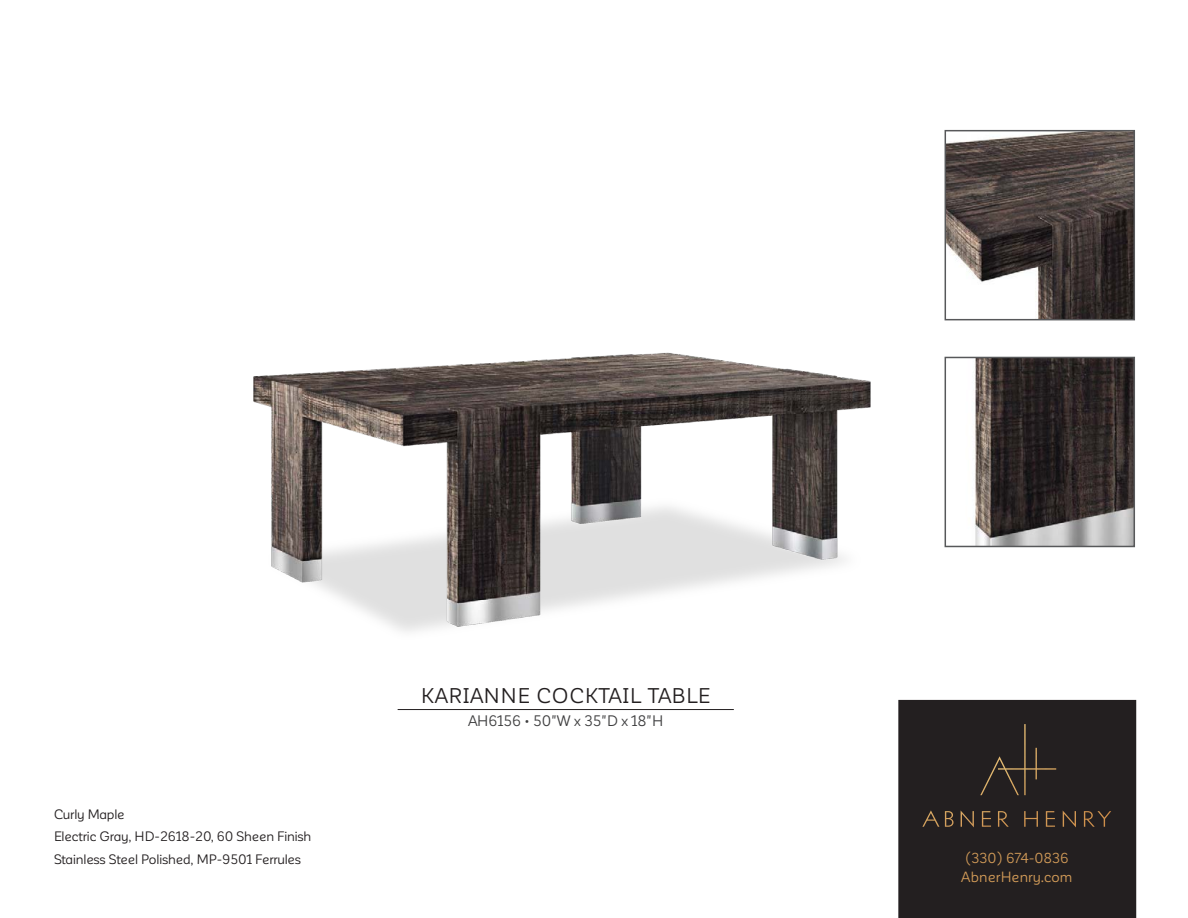
<style>
.page{position:relative;width:1188px;height:918px;background:#fff}
.page>*{position:absolute;margin:0;border:0;box-sizing:border-box;transform-origin:0 0}
.Tear_Sheet_Product_N{font:21px "Corporative Sans Alt";letter-spacing:.045em;color:#231f20}
.Main_Product_Specs{font:15px "Corporative Sans Alt";letter-spacing:-.01em;color:#3e3e3f}
.t1{font:14.55px "Corporative Sans Alt";letter-spacing:.01em;color:#d29b58}
.t2{font:14.25px "Corporative Sans Alt";letter-spacing:-.01em;color:#d29b58}
.Tear_Sheet_Specs{font:13.5px "Corporative Sans Alt";letter-spacing:-.01em;color:#231f20}
</style>
<div class="page">
<div style="left:898px;top:700px;width:238px;height:218px;background:#231f20"></div>
<img style="left:922px;top:724px;width:189px;height:103px">
<img style="left:253px;top:352px;width:618px;height:280px">
<img style="left:975px;top:360px;width:157px;height:184px">
<div style="left:945px;top:357px;width:190px;height:190px;border:2px solid #57585a"></div>
<img style="left:948px;top:133px;width:184px;height:184px">
<div style="left:945px;top:130px;width:190px;height:190px;border:2px solid #57585a"></div>
<hr style="left:398px;top:709px;width:336px;height:1px;background:#231f20">
<p class="Tear_Sheet_Specs" style="left:54px;top:807px;width:72px">Curly Maple</p>
<p class="Tear_Sheet_Specs" style="left:54px;top:829px;width:259px">Electric Gray, HD-2618-20, 60 Sheen Finish</p>
<p class="Tear_Sheet_Specs" style="left:54px;top:852px;width:249px">Stainless Steel Polished, MP-9501 Ferrules</p>
<p class="Tear_Sheet_Product_N" style="left:421px;top:685px;width:291px">KARIANNE COCKTAIL TABLE</p>
<p class="Main_Product_Specs" style="left:468px;top:712px;width:197px">AH6156 • 50"W x 35"D x 18"H</p>
<p class="t2" style="left:965px;top:850px;width:106px">(330) 674-0836</p>
<p class="t1" style="left:961px;top:869px;width:113px">AbnerHenry.com</p>
</div>
